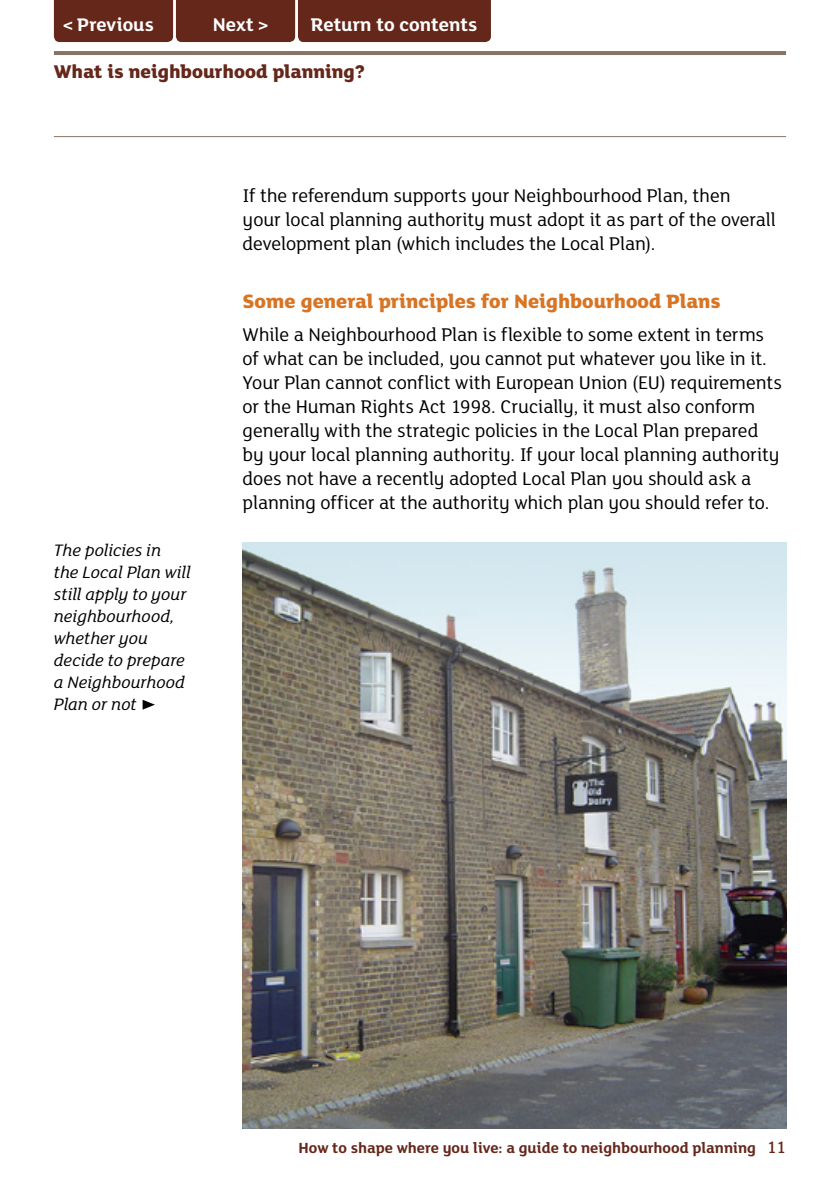
<style>
.page{position:relative;width:840px;height:1191px;background:#fff}
.page>*{position:absolute;margin:0;border:0;box-sizing:border-box;transform-origin:0 0}
.t1{font:800 21px "FS Lola";color:#d87525}
.t2{font:20px/24px "FS Lola";letter-spacing:-.01em;color:#000}
.t3{font:800 20px "FS Lola";color:#65271a}
.t4{font:700 20px "FS Lola";color:#fff}
.t5{font:700 19.8px "FS Lola";color:#fff}
.t6{font:italic 18px/22px "FS Lola";color:#000}
.t7{font:700 16px "FS Lola";color:#65271a}
.s1{font-weight:500;font-size:25.8px}
.s2{font-weight:500;font-size:18px}
</style>
<div class="page">
<hr style="left:54px;top:51px;width:731px;height:4px;background:#857465">
<hr style="left:54px;top:136px;width:731px;height:1px;background:#857465">
<img style="left:242px;top:542px;width:543px;height:586px">
<svg style="left:142px;top:699px;width:13px;height:10px"></svg>
<div style="left:54px;top:0;width:436px;height:42px;background:#65271a"></div>
<p class="t5" style="left:61px;top:11px;width:94px"><span class="s1">&lt;</span>Previous</p>
<p class="t4" style="left:213px;top:11px;width:59px">Next<span class="s1">&gt;</span></p>
<p class="t4" style="left:310px;top:11px;width:168px">Return to contents</p>
<p class="t3" style="left:54px;top:58px;width:312px">What is neighbourhood planning?</p>
<p class="t6" style="left:54px;top:538px;width:138px">The policies in<br>the Local Plan will still apply to your neighbourhood, whether you decide to prepare a Neighbourhood<br>Plan or not</p>
<p class="t2" style="left:242px;top:183px;width:534px">If the referendum supports your Neighbourhood Plan, then<br>your local planning authority must adopt it as part of the overall development plan (which includes the Local Plan).</p>
<p class="t1" style="left:242px;top:287px;width:479px">Some general principles for Neighbourhood Plans</p>
<p class="t2" style="left:242px;top:321px;width:540px">While a Neighbourhood Plan is flexible to some extent in terms of what can be included, you cannot put whatever you like in it.<br>Your Plan cannot conflict with European Union (EU) requirements or the Human Rights Act 1998. Crucially, it must also conform generally with the strategic policies in the Local Plan prepared by your local planning authority. If your local planning authority does not have a recently adopted Local Plan you should ask a planning officer at the authority which plan you should refer to.</p>
<p class="t7" style="left:298px;top:1137px;width:488px">How to shape where you live: a guide to neighbourhood planning <span class="s2">11</span></p>
</div>
